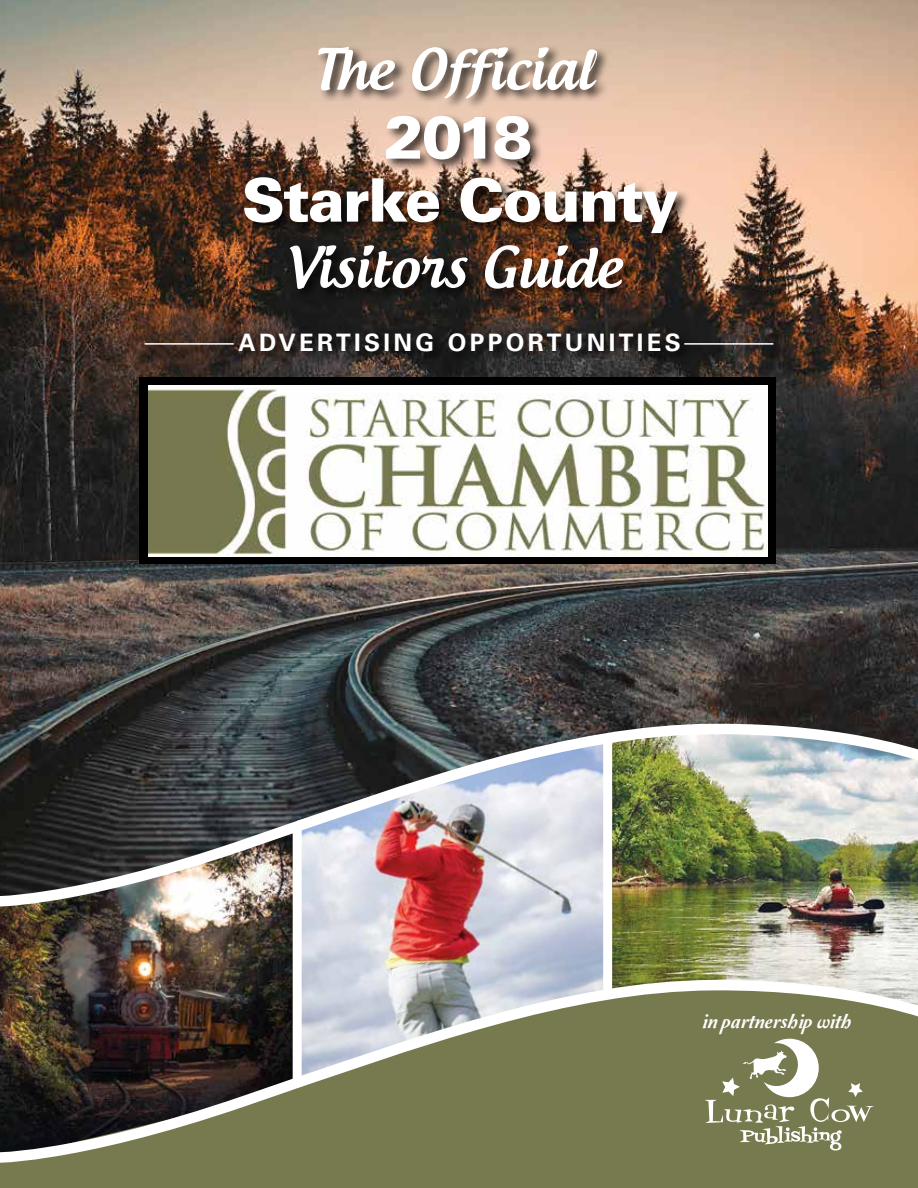
<style>
.page{position:relative;width:918px;height:1188px;background:#fff}
.page>*{position:absolute;margin:0;border:0;box-sizing:border-box;transform-origin:0 0}
.t1{font:900 60px/63px "Univers";letter-spacing:-.03em;color:#fff;text-align:center}
.t2{font:500 54px "Androgyne";color:#fff}
.t3{font:700 24px "Univers";letter-spacing:.14em;color:#fff}
.t4{font:21px "Amperzand";color:#fff}
</style>
<div class="page">
<img style="left:0;top:0;width:918px;height:717px">
<div style="left:0;top:979px;width:918px;height:209px;background:#777a4f"></div>
<img style="left:0;top:912px;width:293px;height:62px">
<img style="left:302px;top:912px;width:301px;height:62px">
<img style="left:612px;top:912px;width:306px;height:62px">
<img style="left:0;top:717px;width:918px;height:195px">
<svg style="left:0;top:974px;width:918px;height:189px"></svg>
<div style="left:293px;top:829px;width:9px;height:253px;background:#fff"></div>
<div style="left:603px;top:737px;width:9px;height:253px;background:#fff"></div>
<div style="left:143px;top:45px;width:643px;height:320px;background:#000;opacity:.75"></div>
<hr style="left:145px;top:343px;width:89px;height:2px;background:#fff">
<hr style="left:684px;top:343px;width:89px;height:2px;background:#fff">
<div style="left:140px;top:378px;width:636px;height:186px;background:#000"></div>
<img style="left:148px;top:385px;width:620px;height:172px">
<p class="t2" style="left:312px;top:35px;width:283px">The Official</p>
<p class="t1" style="left:242px;top:105px;width:439px">2018<br>Starke County</p>
<p class="t2" style="left:285px;top:233px;width:339px">Visitors Guide</p>
<p class="t3" style="left:239px;top:328px;width:444px">ADVERTISING OPPORTUNITIES</p>
<p class="t4" style="left:702px;top:1010px;width:151px">in partnership with</p>
</div>
